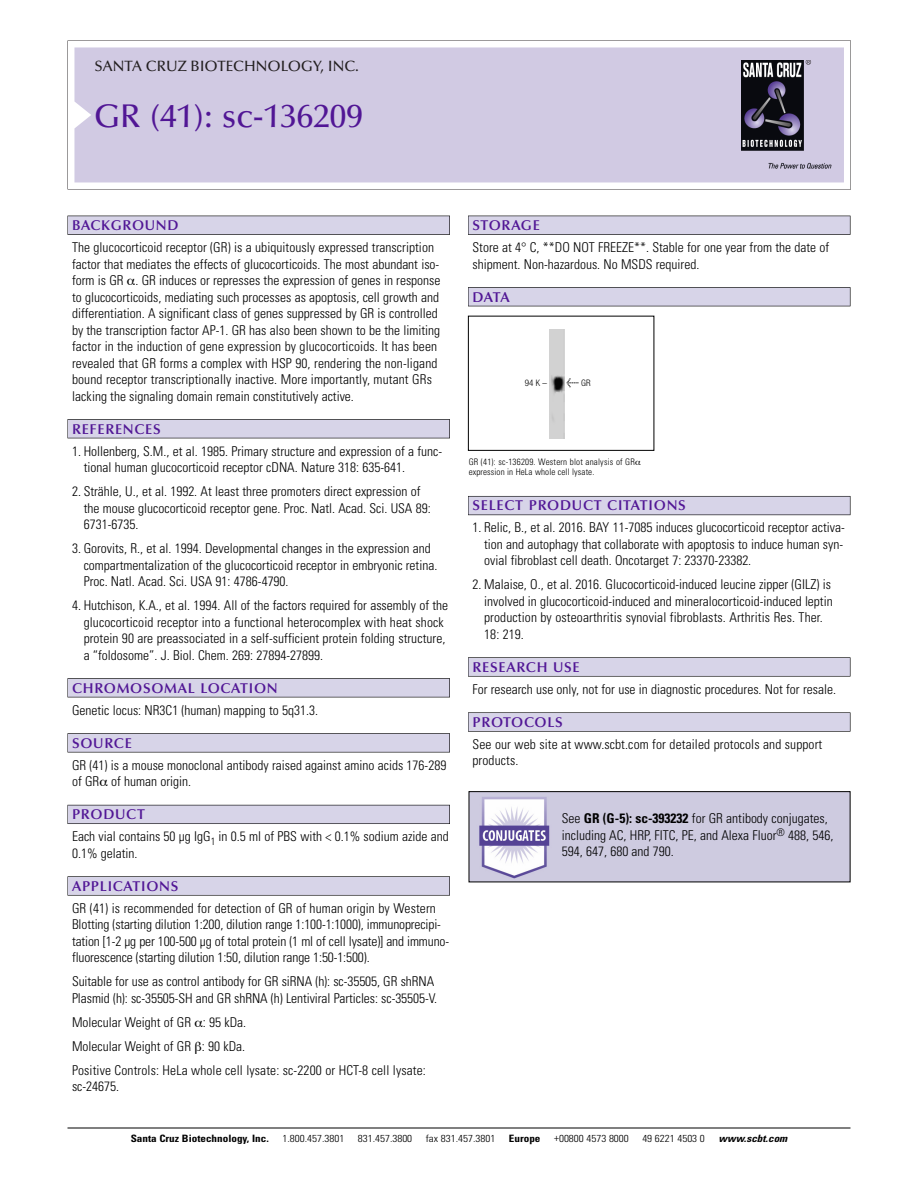
<style>
.page{position:relative;width:918px;height:1188px;background:#fff}
.page>*{position:absolute;margin:0;border:0;box-sizing:border-box;transform-origin:0 0}
.t1{font:500 33px "Optima";color:#511695}
.t2{font:500 15px "Optima";color:#231f20}
.t3{font:600 14.25px "Optima";letter-spacing:.05em;color:#511695}
.t4{font:300 condensed 13.5px/16.5px "Univers";color:#000}
.t5{font:300 condensed 10.2px "Univers";color:#000;scale:1.1 1}
.t6{font:700 condensed 10.2px "Univers";color:#000;scale:1.1 1}
.t7{font:italic 700 condensed 10.2px "Univers";color:#000;scale:1.1 1}
.t8{font:300 condensed 9px/10.5px "Univers";letter-spacing:.015em;color:#000}
.t9{font:300 condensed 9px "Helvetica Neue";color:#000}
.s1{font-family:"Meta Plus";font-weight:400;font-stretch:normal;font-size:10.5px}
.s2{font-weight:700}
</style>
<div class="page">
<svg style="left:68px;top:40px;width:783px;height:149px"></svg>
<div style="left:74px;top:47px;width:770px;height:135px;background:#d1cae3"></div>
<img style="left:741px;top:60px;width:90px;height:108px">
<div style="left:68px;top:216px;width:382px;height:19px;background:#535256"></div>
<div style="left:68px;top:216px;width:381px;height:18px;background:#d7d4e8"></div>
<div style="left:68px;top:419px;width:382px;height:19px;background:#515155"></div>
<div style="left:68px;top:420px;width:381px;height:18px;background:#d7d4e8"></div>
<div style="left:68px;top:678px;width:382px;height:19px;background:#545357"></div>
<div style="left:68px;top:679px;width:381px;height:18px;background:#d7d4e8"></div>
<div style="left:68px;top:733px;width:382px;height:19px;background:#575659"></div>
<div style="left:68px;top:734px;width:381px;height:18px;background:#d7d4e8"></div>
<div style="left:68px;top:805px;width:382px;height:19px;background:#595860"></div>
<div style="left:68px;top:805px;width:381px;height:18px;background:#d7d4e8"></div>
<svg style="left:68px;top:876px;width:382px;height:20px"></svg>
<div style="left:68px;top:877px;width:381px;height:18px;background:#d7d4e8"></div>
<div style="left:468px;top:216px;width:382px;height:19px;background:#535256"></div>
<div style="left:468px;top:216px;width:382px;height:18px;background:#d7d4e8"></div>
<div style="left:468px;top:287px;width:382px;height:19px;background:#515155"></div>
<div style="left:468px;top:288px;width:382px;height:18px;background:#d7d4e8"></div>
<div style="left:468px;top:496px;width:382px;height:19px;background:#5e5d65"></div>
<div style="left:468px;top:497px;width:382px;height:18px;background:#d7d4e8"></div>
<div style="left:468px;top:657px;width:382px;height:20px;background:#676767"></div>
<div style="left:468px;top:658px;width:382px;height:18px;background:#d7d4e8"></div>
<div style="left:468px;top:712px;width:382px;height:20px;background:#666"></div>
<div style="left:468px;top:713px;width:382px;height:18px;background:#d7d4e8"></div>
<hr style="left:68px;top:1128px;width:782px;height:1px;background:#000">
<div style="left:468px;top:316px;width:186px;height:135px;border:1px solid #000"></div>
<img style="left:549px;top:329px;width:15px;height:109px">
<img style="left:471px;top:793px;width:377px;height:87px">
<div style="left:469px;top:791px;width:381px;height:91px;border:1px solid #000"></div>
<p class="t2" style="left:94px;top:60px;width:266px">SANTA CRUZ BIOTECHNOLOGY, INC.</p>
<p class="t1" style="left:94px;top:102px;width:270px">GR (41): sc-136209</p>
<p class="t3" style="left:72px;top:219px;width:108px">BACKGROUND</p>
<p class="t4" style="left:72px;top:240px;width:370px">The glucocorticoid receptor (GR) is a ubiquitously expressed transcription factor that mediates the effects of glucocorticoids. The most abundant iso&shy;form is GR . GR induces or represses the expression of genes in response to glucocorticoids, mediating such processes as apoptosis, cell growth and differentiation. A significant class of genes suppressed by GR is controlled by the transcription factor AP-1. GR has also been shown to be the limiting factor in the induction of gene expression by glucocorticoids. It has been revealed that GR forms a complex with HSP 90, rendering the non-ligand bound receptor transcriptionally inactive. More importantly, mutant GRs lacking the signaling domain remain constitutively active.</p>
<p class="t3" style="left:72px;top:423px;width:90px">REFERENCES</p>
<p class="t4" style="left:84px;top:444px;width:360px;text-indent:-12px">1. Hollenberg, S.M., et al. 1985. Primary structure and expression of a func&shy;tional human glucocorticoid receptor cDNA. Nature 318: 635-641.</p>
<p class="t4" style="left:84px;top:484px;width:349px;text-indent:-12px">2. Strähle, U., et al. 1992. At least three promoters direct expression of the mouse glucocorticoid receptor gene. Proc. Natl. Acad. Sci. USA 89:<br>6731-6735.</p>
<p class="t4" style="left:84px;top:541px;width:355px;text-indent:-12px">3. Gorovits, R., et al. 1994. Developmental changes in the expression and compartmentalization of the glucocorticoid receptor in embryonic retina.<br>Proc. Natl. Acad. Sci. USA 91: 4786-4790.</p>
<p class="t4" style="left:84px;top:598px;width:366px;text-indent:-12px">4. Hutchison, K.A., et al. 1994. All of the factors required for assembly of the glucocorticoid receptor into a functional heterocomplex with heat shock protein 90 are preassociated in a self-sufficient protein folding structure, a “foldosome”. J. Biol. Chem. 269: 27894-27899.</p>
<p class="t3" style="left:72px;top:682px;width:207px">CHROMOSOMAL LOCATION</p>
<p class="t4" style="left:72px;top:703px;width:248px">Genetic locus: NR3C1 (human) mapping to 5q31.3.</p>
<p class="t3" style="left:72px;top:737px;width:61px">SOURCE</p>
<p class="t4" style="left:72px;top:758px;width:376px">GR (41) is a mouse monoclonal antibody raised against amino acids 176-289 of GR of human origin.</p>
<p class="t3" style="left:72px;top:808px;width:74px">PRODUCT</p>
<p class="t4" style="left:72px;top:830px;width:378px">Each vial contains 50 µg IgG<sub>1</sub> in 0.5 ml of PBS with &lt; 0.1% sodium azide and<br>0.1% gelatin.</p>
<p class="t3" style="left:72px;top:880px;width:108px">APPLICATIONS</p>
<p class="t4" style="left:72px;top:901px;width:379px">GR (41) is recommended for detection of GR of human origin by Western Blotting (starting dilution 1:200, dilution range 1:100-1:1000), immunoprecipi&shy;tation [1-2 µg per 100-500 µg of total protein (1 ml of cell lysate)] and immuno&shy;fluorescence (starting dilution 1:50, dilution range 1:50-1:500).</p>
<p class="t4" style="left:72px;top:975px;width:367px">Suitable for use as control antibody for GR siRNA (h): sc-35505, GR shRNA<br>Plasmid (h): sc-35505-SH and GR shRNA (h) Lentiviral Particles: sc-35505-V.</p>
<p class="t4" style="left:72px;top:1015px;width:176px">Molecular Weight of GR : 95 kDa.</p>
<p class="t4" style="left:72px;top:1039px;width:175px">Molecular Weight of GR : 90 kDa.</p>
<p class="t4" style="left:72px;top:1063px;width:355px">Positive Controls: HeLa whole cell lysate: sc-2200 or HCT-8 cell lysate: sc-24675.</p>
<p class="t3" style="left:473px;top:219px;width:69px">STORAGE</p>
<p class="t4" style="left:473px;top:240px;width:358px">Store at 4° C, **DO NOT FREEZE**. Stable for one year from the date of shipment. Non-hazardous. No MSDS required.</p>
<p class="t3" style="left:473px;top:291px;width:39px">DATA</p>
<p class="t9" style="left:525px;top:380px;width:24px">94 K –</p>
<p class="t9" style="left:566px;top:379px;width:26px"><span class="s1">&lt;</span> GR</p>
<p class="t8" style="left:469px;top:457px;width:168px">GR (41): sc-136209. Western blot analysis of GR expression in HeLa whole cell lysate.</p>
<p class="t3" style="left:473px;top:500px;width:215px">SELECT PRODUCT CITATIONS</p>
<p class="t4" style="left:484px;top:521px;width:362px;text-align:justify;text-indent:-12px">1. Relic, B., et al. 2016. BAY 11-7085 induces glucocorticoid receptor activa&shy;tion and autophagy that collaborate with apoptosis to induce human syn&shy;ovial fibroblast cell death. Oncotarget 7: 23370-23382.</p>
<p class="t4" style="left:484px;top:578px;width:350px;text-indent:-12px">2. Malaise, O., et al. 2016. Glucocorticoid-induced leucine zipper (GILZ) is involved in glucocorticoid-induced and mineralocorticoid-induced leptin production by osteoarthritis synovial fibroblasts. Arthritis Res. Ther.<br>18: 219.</p>
<p class="t3" style="left:473px;top:661px;width:109px">RESEARCH USE</p>
<p class="t4" style="left:473px;top:682px;width:365px">For research use only, not for use in diagnostic procedures. Not for resale.</p>
<p class="t3" style="left:473px;top:716px;width:92px">PROTOCOLS</p>
<p class="t4" style="left:473px;top:737px;width:351px">See our web site at www.scbt.com for detailed protocols and support products.</p>
<p class="t4" style="left:562px;top:812px;width:273px">See <span class="s2">GR (G-5): sc-393232</span> for GR antibody conjugates, including AC, HRP, FITC, PE, and Alexa Fluor<sup>®</sup> 488, 546,<br>594, 647, 680 and 790.</p>
<p class="t6" style="left:131px;top:1135px;width:127px">Santa Cruz Biotechnology, Inc.</p>
<p class="t5" style="left:282px;top:1135px;width:58px">1.800.457.3801</p>
<p class="t5" style="left:358px;top:1135px;width:51px">831.457.3800</p>
<p class="t5" style="left:426px;top:1135px;width:65px">fax 831.457.3801</p>
<p class="t6" style="left:509px;top:1135px;width:30px">Europe</p>
<p class="t5" style="left:554px;top:1135px;width:69px">+00800 4573 8000</p>
<p class="t5" style="left:642px;top:1135px;width:58px">49 6221 4503 0</p>
<p class="t7" style="left:719px;top:1135px;width:66px">www.scbt.com</p>
</div>
